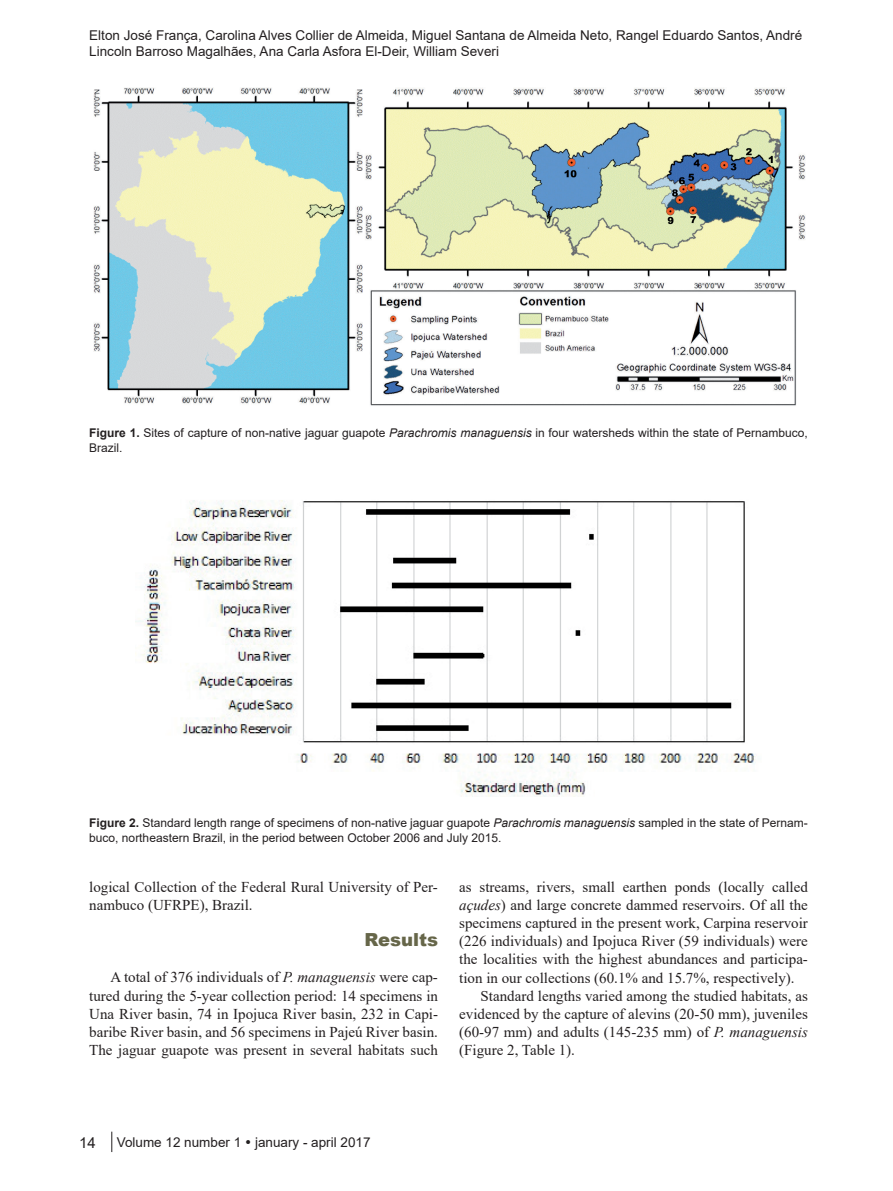
<style>
.page{position:relative;width:893px;height:1191px;background:#fff}
.page>*{position:absolute;margin:0;border:0;box-sizing:border-box;transform-origin:0 0}
.t1{font:900 18px "Arial";color:#666649}
.t2{font:15px/18.1px "Times New Roman";color:#231f20}
.t3{font:15px "Arial";color:#231f20}
.t4{font:13.5px/16.2px "Arial";color:#231f20}
.t5{font:12px/15px "Arial";color:#231f20}
.s1{font-weight:700}
.s2{font-style:italic}
</style>
<div class="page">
<svg style="left:111px;top:1131px;width:1px;height:21px"></svg>
<img style="left:93px;top:87px;width:713px;height:319px">
<img style="left:135px;top:500px;width:621px;height:296px">
<p class="t4" style="left:89px;top:27px;width:714px">Elton José França, Carolina Alves Collier de Almeida, Miguel Santana de Almeida Neto, Rangel Eduardo Santos, André<br>Lincoln Barroso Magalhães, Ana Carla Asfora El-Deir, William Severi</p>
<p class="t5" style="left:89px;top:425px;width:720px"><span class="s1">Figure 1.</span> Sites of capture of non-native jaguar guapote <span class="s2">Parachromis managuensis</span> in four watersheds within the state of Pernambuco,<br>Brazil.</p>
<p class="t5" style="left:89px;top:815px;width:720px"><span class="s1">Figure 2.</span> Standard length range of specimens of non-native jaguar guapote <span class="s2">Parachromis managuensis</span> sampled in the state of Pernam&shy;buco, northeastern Brazil, in the period between October 2006 and July 2015.</p>
<p class="t2" style="left:89px;top:877px;width:350px">logical Collection of the Federal Rural University of Per&shy;nambuco (UFRPE), Brazil.</p>
<p class="t1" style="left:364px;top:926px;width:75px">Results</p>
<p class="t2" style="left:89px;top:968px;width:350px;text-align:justify;text-indent:21px">A total of 376 individuals of <span class="s2">P. managuensis</span> were cap&shy;tured during the 5-year collection period: 14 specimens in Una River basin, 74 in Ipojuca River basin, 232 in Capi&shy;baribe River basin, and 56 specimens in Pajeú River basin.<br>The jaguar guapote was present in several habitats such</p>
<p class="t2" style="left:459px;top:877px;width:350px">as streams, rivers, small earthen ponds (locally called</p>
<p class="t2" style="left:459px;top:895px;width:350px"><span class="s2">açudes</span>) and large concrete dammed reservoirs. Of all the</p>
<p class="t2" style="left:459px;top:913px;width:350px">specimens captured in the present work, Carpina reservoir</p>
<p class="t2" style="left:459px;top:931px;width:350px">(226 individuals) and Ipojuca River (59 individuals) were</p>
<p class="t2" style="left:459px;top:949px;width:350px">the localities with the highest abundances and participa-</p>
<p class="t2" style="left:459px;top:968px;width:337px">tion in our collections (60.1% and 15.7%, respectively).</p>
<p class="t2" style="left:480px;top:986px;width:329px">Standard lengths varied among the studied habitats, as</p>
<p class="t2" style="left:459px;top:1004px;width:350px">evidenced by the capture of alevins (20-50 mm), juveniles</p>
<p class="t2" style="left:459px;top:1022px;width:350px">(60-97 mm) and adults (145-235 mm) of <span class="s2">P. managuensis</span></p>
<p class="t2" style="left:459px;top:1040px;width:117px">(Figure 2, Table 1).</p>
<p class="t3" style="left:79px;top:1132px;width:18px">14</p>
<p class="t4" style="left:117px;top:1134px;width:255px">Volume 12 number 1 • january - april 2017</p>
</div>
